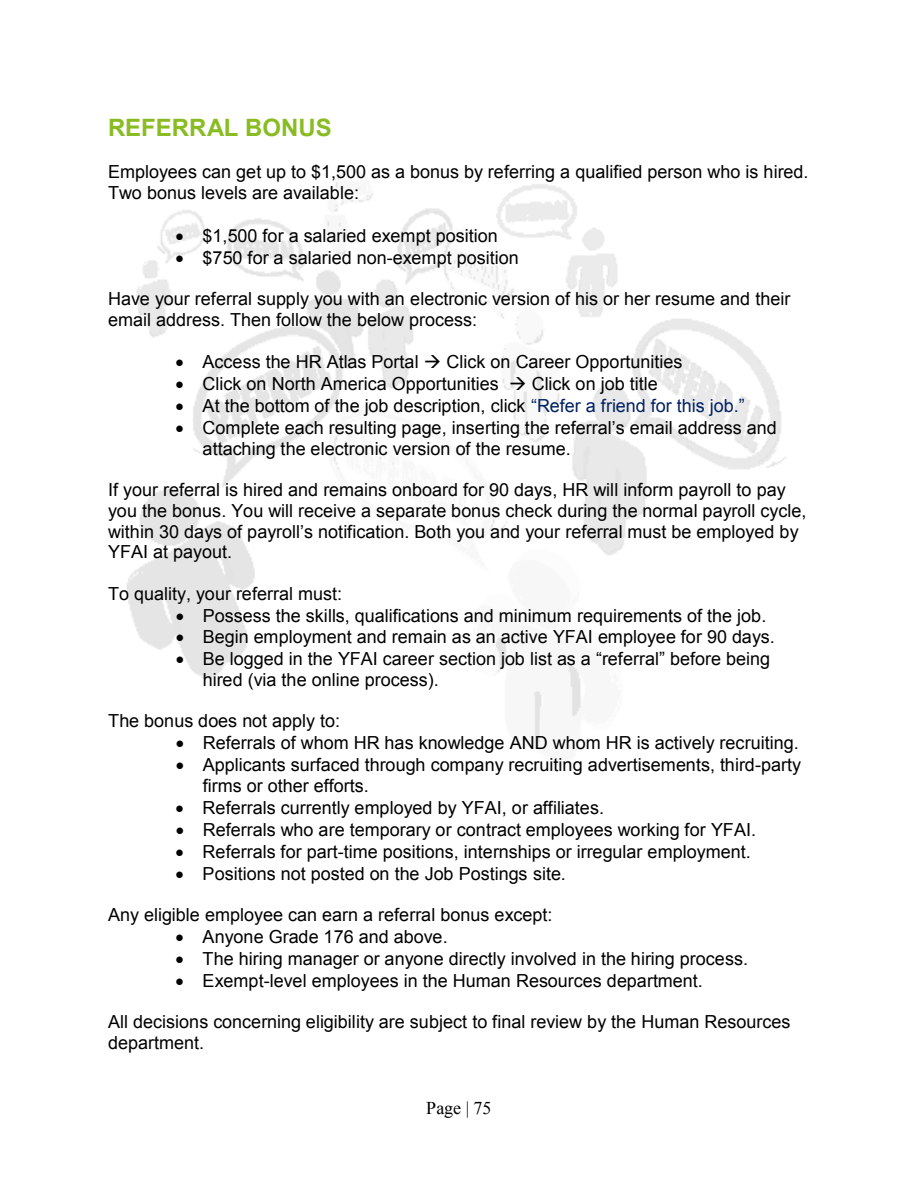
<style>
.page{position:relative;width:918px;height:1188px;background:#fff}
.page>*{position:absolute;margin:0;border:0;box-sizing:border-box;transform-origin:0 0}
.t1{font:700 24px "Arial";color:#89bc22}
.t2{font:18px/20.7px "Arial";color:#000}
.t3{font:18px "Times New Roman";color:#000}
.s1{color:#002060}
</style>
<div class="page">
<h1 class="t1" style="left:108px;top:111px;width:225px">REFERRAL BONUS</h1>
<p class="t2" style="left:108px;top:162px;width:702px">Employees can get up to $1,500 as a bonus by referring a qualified person who is hired.<br>Two bonus levels are available:</p>
<p class="t2" style="left:176px;top:225px;width:324px">• $1,500 for a salaried exempt position</p>
<p class="t2" style="left:176px;top:247px;width:345px">• $750 for a salaried non-exempt position</p>
<p class="t2" style="left:108px;top:288px;width:684px">Have your referral supply you with an electronic version of his or her resume and their email address. Then follow the below process:</p>
<p class="t2" style="left:176px;top:352px;width:509px">• Access the HR Atlas Portal → Click on Career Opportunities</p>
<p class="t2" style="left:176px;top:374px;width:484px">• Click on North America Opportunities → Click on job title</p>
<p class="t2" style="left:176px;top:396px;width:571px">• At the bottom of the job description, click <span class="s1">“Refer a friend for this job.”</span></p>
<p class="t2" style="left:203px;top:418px;width:576px;text-indent:-27px">• Complete each resulting page, inserting the referral’s email address and attaching the electronic version of the resume.</p>
<p class="t2" style="left:108px;top:480px;width:700px">If your referral is hired and remains onboard for 90 days, HR will inform payroll to pay you the bonus. You will receive a separate bonus check during the normal payroll cycle, within 30 days of payroll’s notification. Both you and your referral must be employed by YFAI at payout.</p>
<p class="t2" style="left:108px;top:583px;width:236px">To quality, your referral must:</p>
<p class="t2" style="left:176px;top:605px;width:592px">• Possess the skills, qualifications and minimum requirements of the job.</p>
<p class="t2" style="left:176px;top:627px;width:601px">• Begin employment and remain as an active YFAI employee for 90 days.</p>
<p class="t2" style="left:203px;top:649px;width:569px;text-indent:-27px">• Be logged in the YFAI career section job list as a “referral” before being hired (via the online process).</p>
<p class="t2" style="left:108px;top:711px;width:233px">The bonus does not apply to:</p>
<p class="t2" style="left:176px;top:733px;width:625px">• Referrals of whom HR has knowledge AND whom HR is actively recruiting.</p>
<p class="t2" style="left:203px;top:755px;width:600px;text-indent:-27px">• Applicants surfaced through company recruiting advertisements, third-party firms or other efforts.</p>
<p class="t2" style="left:176px;top:797px;width:430px">• Referrals currently employed by YFAI, or affiliates.</p>
<p class="t2" style="left:176px;top:819px;width:582px">• Referrals who are temporary or contract employees working for YFAI.</p>
<p class="t2" style="left:176px;top:841px;width:577px">• Referrals for part-time positions, internships or irregular employment.</p>
<p class="t2" style="left:176px;top:863px;width:392px">• Positions not posted on the Job Postings site.</p>
<p class="t2" style="left:108px;top:905px;width:446px">Any eligible employee can earn a referral bonus except:</p>
<p class="t2" style="left:176px;top:927px;width:274px">• Anyone Grade 176 and above.</p>
<p class="t2" style="left:176px;top:948px;width:574px">• The hiring manager or anyone directly involved in the hiring process.</p>
<p class="t2" style="left:176px;top:970px;width:529px">• Exempt-level employees in the Human Resources department.</p>
<p class="t2" style="left:108px;top:1012px;width:684px">All decisions concerning eligibility are subject to final review by the Human Resources department.</p>
<p class="t3" style="left:426px;top:1096px;width:67px">Page | 75</p>
</div>
